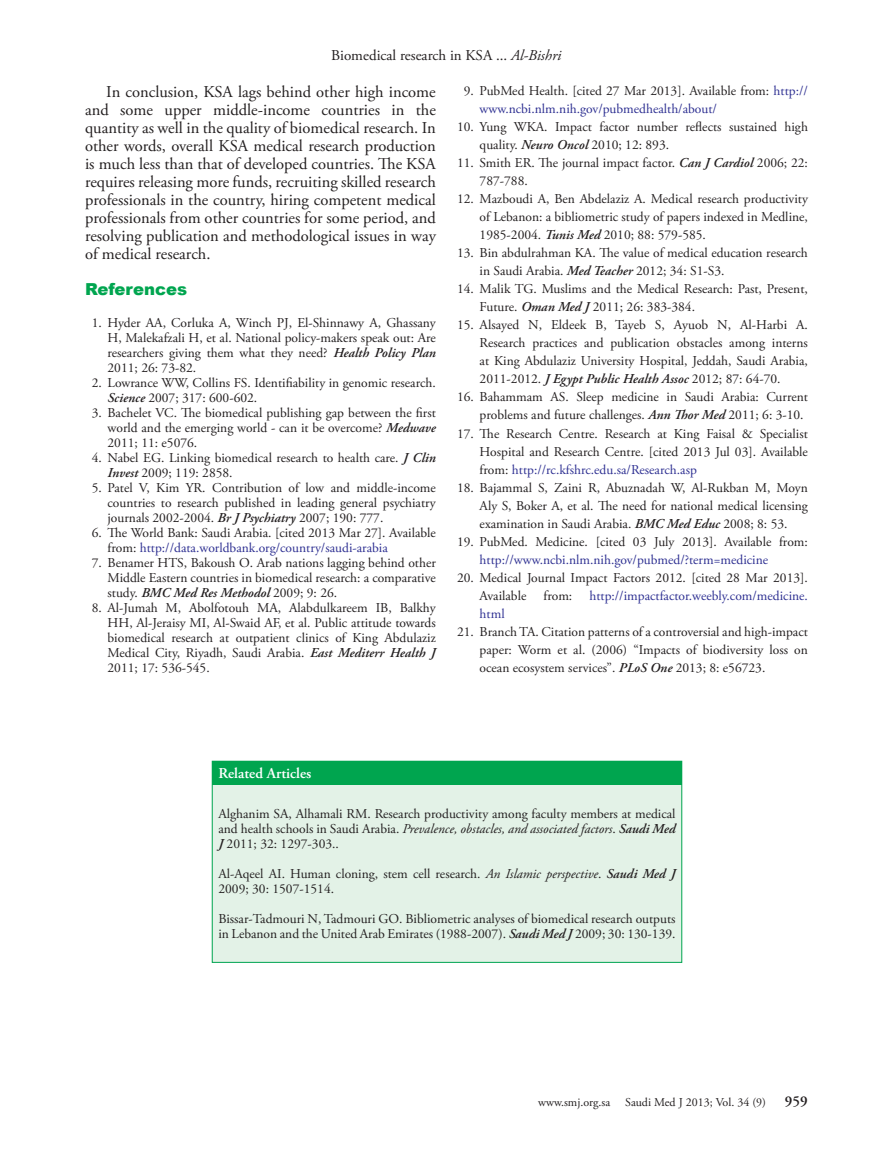
<style>
.page{position:relative;width:893px;height:1149px;background:#fff}
.page>*{position:absolute;margin:0;border:0;box-sizing:border-box;transform-origin:0 0}
.t1{font:16.5px/18px "Adobe Garamond Pro";color:#231f20;text-align:justify}
.t2{font:900 16.5px "Arial";color:#00a54f}
.t3{font:15px "Adobe Garamond Pro";color:#231f20}
.t4{font:600 15px "Adobe Garamond Pro";color:#fff}
.t5{font:600 15px "Adobe Garamond Pro";color:#231f20}
.t6{font:13.5px/15px "Adobe Garamond Pro";color:#231f20}
.t7{font:13.5px/18px "Adobe Garamond Pro";color:#2e3092}
.t8{font:12px "Adobe Garamond Pro";color:#231f20}
.s1{font-style:italic}
.s2{font-weight:600;font-style:italic}
.s3{color:#2e3092}
.s4{color:#231f20}
</style>
<div class="page">
<div style="left:212px;top:761px;width:470px;height:23px;background:#00a54f"></div>
<div style="left:212px;top:784px;width:470px;height:177px;background:#e3f2e7"></div>
<div style="left:212px;top:760px;width:470px;height:202px;border:1px solid #00a54f"></div>
<p class="t3" style="left:331px;top:46px;width:232px">Biomedical research in KSA ... <span class="s1">Al-Bishri</span></p>
<p class="t1" style="left:85px;top:83px;width:352px;text-indent:21px">In conclusion, KSA lags behind other high income and some upper middle-income countries in the quantity as well in the quality of biomedical research. In other words, overall KSA medical research production is much less than that of developed countries. The KSA requires releasing more funds, recruiting skilled research professionals in the country, hiring competent medical professionals from other countries for some period, and resolving publication and methodological issues in way of medical research.</p>
<p class="t2" style="left:85px;top:276px;width:104px">References</p>
<p class="t6" style="left:108px;top:315px;width:330px;text-align:justify;text-indent:-16px">1. Hyder AA, Corluka A, Winch PJ, El-Shinnawy A, Ghassany H, Malekafzali H, et al. National policy-makers speak out: Are researchers giving them what they need? <span class="s2">Health Policy Plan </span>2011; 26: 73-82.</p>
<p class="t6" style="left:108px;top:375px;width:330px;text-indent:-16px">2. Lowrance WW, Collins FS. Identifiability in genomic research.<br><span class="s2">Science</span> 2007; 317: 600-602.</p>
<p class="t6" style="left:108px;top:405px;width:330px;text-align:justify;text-indent:-16px">3. Bachelet VC. The biomedical publishing gap between the first world and the emerging world - can it be overcome? <span class="s2">Medwave </span>2011; 11: e5076.</p>
<p class="t6" style="left:108px;top:450px;width:330px;text-indent:-16px">4. Nabel EG. Linking biomedical research to health care. <span class="s2">J Clin<br>Invest</span> 2009; 119: 2858.</p>
<p class="t6" style="left:108px;top:480px;width:330px;text-align:justify;text-indent:-16px">5. Patel V, Kim YR. Contribution of low and middle-income countries to research published in leading general psychiatry journals 2002-2004. <span class="s2">Br J Psychiatry</span> 2007; 190: 777.</p>
<p class="t6" style="left:108px;top:525px;width:330px;text-indent:-16px">6. The World Bank: Saudi Arabia. [cited 2013 Mar 27]. Available from: <span class="s3">http://data.worldbank.org/country/saudi-arabia</span></p>
<p class="t6" style="left:108px;top:555px;width:330px;text-align:justify;text-indent:-16px">7. Benamer HTS, Bakoush O. Arab nations lagging behind other Middle Eastern countries in biomedical research: a comparative study. <span class="s2">BMC Med Res Methodol</span> 2009; 9: 26.</p>
<p class="t6" style="left:108px;top:600px;width:330px;text-align:justify;text-indent:-16px">8. Al-Jumah M, Abolfotouh MA, Alabdulkareem IB, Balkhy HH, Al-Jeraisy MI, Al-Swaid AF, et al. Public attitude towards biomedical research at outpatient clinics of King Abdulaziz Medical City, Riyadh, Saudi Arabia. <span class="s2">East Mediterr Health J </span>2011; 17: 536-545.</p>
<p class="t7" style="left:480px;top:82px;width:330px;text-indent:-16px"><span class="s4">9. PubMed Health. [cited 27 Mar 2013]. Available from:</span> http:// www.ncbi.nlm.nih.gov/pubmedhealth/about/</p>
<p class="t6" style="left:480px;top:118px;width:330px;line-height:18px;text-indent:-23px">10. Yung WKA. Impact factor number reflects sustained high quality. <span class="s2">Neuro Oncol</span> 2010; 12: 893.</p>
<p class="t6" style="left:480px;top:154px;width:330px;line-height:18px;text-indent:-23px">11. Smith ER. The journal impact factor. <span class="s2">Can J Cardiol</span> 2006; 22:<br>787-788.</p>
<p class="t6" style="left:480px;top:190px;width:330px;line-height:18px;text-align:justify;text-indent:-23px">12. Mazboudi A, Ben Abdelaziz A. Medical research productivity of Lebanon: a bibliometric study of papers indexed in Medline, 1985-2004. <span class="s2">Tunis Med</span> 2010; 88: 579-585.</p>
<p class="t6" style="left:480px;top:244px;width:330px;line-height:18px;text-indent:-23px">13. Bin abdulrahman KA. The value of medical education research in Saudi Arabia. <span class="s2">Med Teacher</span> 2012; 34: S1-S3.</p>
<p class="t6" style="left:480px;top:280px;width:330px;line-height:18px;text-indent:-23px">14. Malik TG. Muslims and the Medical Research: Past, Present,<br>Future. <span class="s2">Oman Med J</span> 2011; 26: 383-384.</p>
<p class="t6" style="left:480px;top:316px;width:330px;line-height:18px;text-align:justify;text-indent:-23px">15. Alsayed N, Eldeek B, Tayeb S, Ayuob N, Al-Harbi A.<br>Research practices and publication obstacles among interns at King Abdulaziz University Hospital, Jeddah, Saudi Arabia, 2011-2012. <span class="s2">J Egypt Public Health Assoc</span> 2012; 87: 64-70.</p>
<p class="t6" style="left:480px;top:388px;width:330px;line-height:18px;text-indent:-23px">16. Bahammam AS. Sleep medicine in Saudi Arabia: Current problems and future challenges. <span class="s2">Ann Thor Med</span> 2011; 6: 3-10.</p>
<p class="t6" style="left:480px;top:424px;width:330px;line-height:18px;text-align:justify;text-indent:-23px">17. The Research Centre. Research at King Faisal &amp; Specialist Hospital and Research Centre. [cited 2013 Jul 03]. Available from: <span class="s3">http://rc.kfshrc.edu.sa/Research.asp</span></p>
<p class="t6" style="left:480px;top:478px;width:330px;line-height:18px;text-align:justify;text-indent:-23px">18. Bajammal S, Zaini R, Abuznadah W, Al-Rukban M, Moyn Aly S, Boker A, et al. The need for national medical licensing examination in Saudi Arabia. <span class="s2">BMC Med Educ</span> 2008; 8: 53.</p>
<p class="t6" style="left:480px;top:532px;width:330px;line-height:18px;text-indent:-23px">19. PubMed. Medicine. [cited 03 July 2013]. Available from: <span class="s3">http://www.ncbi.nlm.nih.gov/pubmed/?term=medicine</span></p>
<p class="t6" style="left:480px;top:569px;width:330px;line-height:18px;text-indent:-23px">20. Medical Journal Impact Factors 2012. [cited 28 Mar 2013].<br>Available</p>
<p class="t6" style="left:543px;top:588px;width:30px">from:</p>
<p class="t7" style="left:589px;top:587px;width:220px">http://impactfactor.weebly.com/medicine.</p>
<p class="t7" style="left:480px;top:605px;width:27px">html</p>
<p class="t6" style="left:480px;top:623px;width:330px;line-height:18.1px;text-align:justify;text-indent:-23px">21. Branch TA. Citation patterns of a controversial and high-impact paper: Worm et al. (2006) “Impacts of biodiversity loss on ocean ecosystem services”. <span class="s2">PLoS One</span> 2013; 8: e56723.</p>
<p class="t4" style="left:218px;top:764px;width:95px">Related Articles</p>
<p class="t6" style="left:218px;top:806px;width:459px;text-align:justify">Alghanim SA, Alhamali RM. Research productivity among faculty members at medical and health schools in Saudi Arabia. <span class="s1">Prevalence, obstacles, and associated factors</span>. <span class="s2">Saudi Med J</span> 2011; 32: 1297-303..</p>
<p class="t6" style="left:218px;top:866px;width:459px">Al-Aqeel AI. Human cloning, stem cell research. <span class="s1">An Islamic perspective</span>. <span class="s2">Saudi Med J<br></span>2009; 30: 1507-1514.</p>
<p class="t6" style="left:218px;top:911px;width:459px">Bissar-Tadmouri N, Tadmouri GO. Bibliometric analyses of biomedical research outputs in Lebanon and the United Arab Emirates (1988-2007). <span class="s2">Saudi Med J</span> 2009; 30: 130-139.</p>
<p class="t8" style="left:538px;top:1094px;width:229px">www.smj.org.sa Saudi Med J 2013; Vol. 34 (9)</p>
<p class="t5" style="left:785px;top:1092px;width:24px">959</p>
</div>
